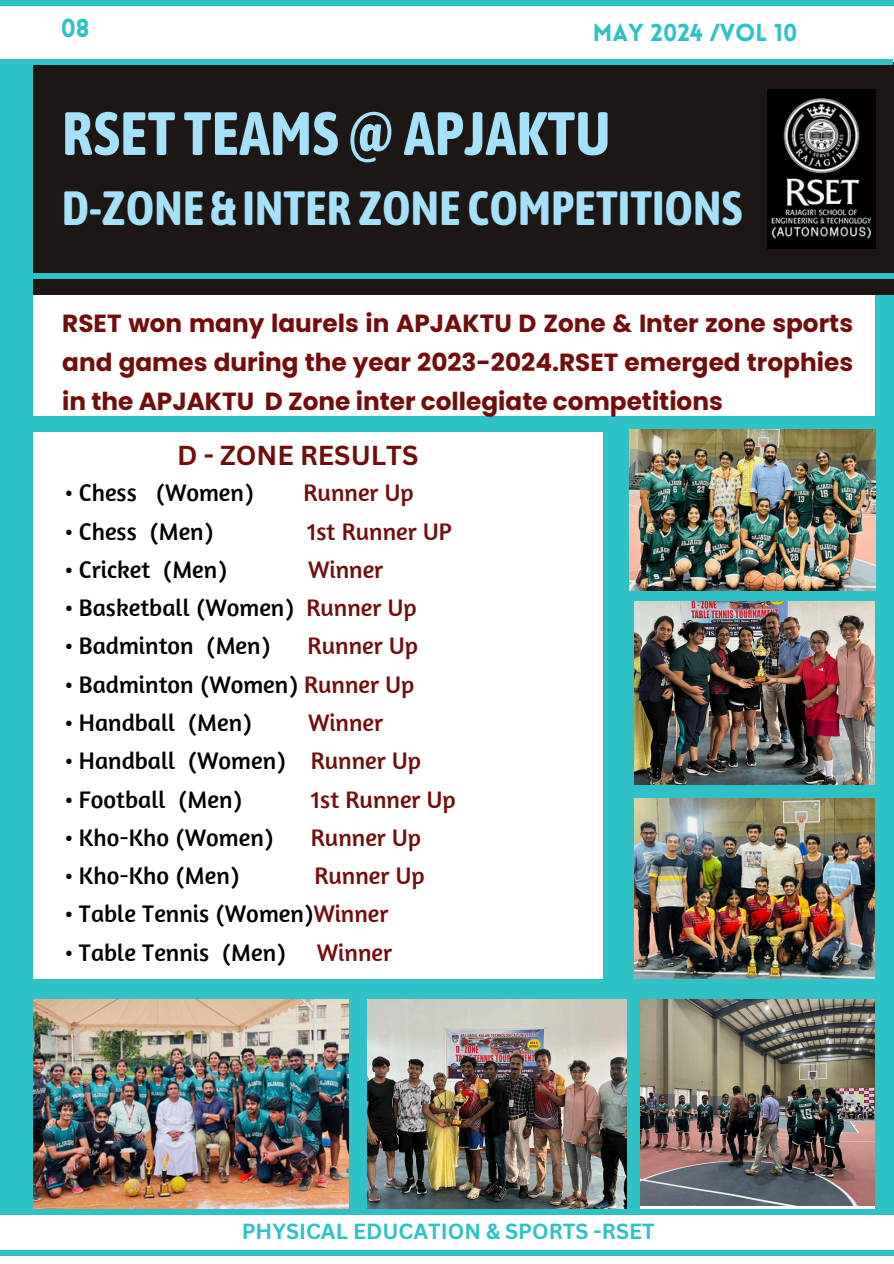
<style>
.page{position:relative;width:894px;height:1264px;background:#fff}
.page>*{position:absolute;margin:0;border:0;box-sizing:border-box;transform-origin:0 0}
.t1{font:700 60.9px "Asap Condensed";color:#a5e1fb}
.t2{font:700 47.85px "Asap Condensed";color:#a5e1fb}
.t3{font:700 26.7px "Canva Sans";color:#720d0d}
.t4{font:900 25.5px "Lovelo";color:#2ec2c6}
.t5{font:700 24.75px/39.3px "Poppins";color:#720d0d;text-align:justify}
.t6{font:24.6px "Amaranth";color:#000}
.t7{font:24.6px "Amaranth";color:#720d0d}
.t8{font:900 24px "Lovelo";color:#2ec2c6}
.t9{font:700 21.3px "Canva Sans";color:#2ec2c6}
.s1{color:#720d0d}
</style>
<div class="page">
<div style="left:0;top:62px;width:893px;height:233px;background:#1c1715"></div>
<div style="left:0;top:0;width:893px;height:6px;background:#2ec2c6"></div>
<div style="left:0;top:59px;width:892px;height:6px;background:#2ec2c6"></div>
<img style="left:767px;top:90px;width:108px;height:158px">
<div style="left:0;top:273px;width:893px;height:6px;background:#2ec2c6"></div>
<div style="left:0;top:1249px;width:893px;height:6px;background:#2ec2c6"></div>
<div style="left:0;top:1208px;width:893px;height:6px;background:#2ec2c6"></div>
<img style="left:32px;top:998px;width:317px;height:210px">
<img style="left:633px;top:601px;width:242px;height:184px">
<img style="left:367px;top:998px;width:260px;height:210px">
<img style="left:639px;top:998px;width:236px;height:207px">
<img style="left:633px;top:797px;width:242px;height:182px">
<div style="left:0;top:416px;width:893px;height:16px;background:#2ec2c6"></div>
<div style="left:0;top:65px;width:32px;height:1146px;background:#2ec2c6"></div>
<div style="left:603px;top:429px;width:30px;height:553px;background:#2ec2c6"></div>
<div style="left:32px;top:979px;width:843px;height:19px;background:#2ec2c6"></div>
<div style="left:628px;top:785px;width:248px;height:12px;background:#2ec2c6"></div>
<div style="left:627px;top:590px;width:259px;height:11px;background:#2ec2c6"></div>
<div style="left:627px;top:982px;width:12px;height:229px;background:#2ec2c6"></div>
<div style="left:349px;top:981px;width:18px;height:227px;background:#2ec2c6"></div>
<div style="left:875px;top:295px;width:18px;height:916px;background:#2ec2c6"></div>
<img style="left:629px;top:429px;width:246px;height:161px">
<p class="t4" style="left:61px;top:18px;width:30px">08</p>
<h4 class="t8" style="left:592px;top:22px;width:206px">MAY 2024 /VOL 10</h4>
<p class="t1" style="left:62px;top:98px;width:550px">RSET TEAMS@APJAKTU</p>
<p class="t2" style="left:62px;top:180px;width:681px">D-ZONE &amp; INTER ZONE COMPETITIONS</p>
<p class="t5" style="left:62px;top:303px;width:792px">RSET won many laurels in APJAKTU D Zone &amp; Inter zone sports and games during the year 2023-2024.RSET emerged trophies in the APJAKTU D Zone inter collegiate competitions</p>
<p class="t3" style="left:177px;top:436px;width:243px">D - ZONE RESULTS</p>
<p class="t6" style="left:65px;top:477px;width:190px">• Chess (Women)</p>
<p class="t7" style="left:303px;top:477px;width:112px">Runner Up</p>
<p class="t6" style="left:65px;top:515px;width:150px">• Chess (Men)</p>
<p class="t7" style="left:307px;top:515px;width:146px">1st Runner UP</p>
<p class="t6" style="left:65px;top:554px;width:163px">• Cricket (Men)</p>
<p class="t7" style="left:308px;top:554px;width:77px">Winner</p>
<p class="t6" style="left:65px;top:592px;width:353px">• Basketball (Women) <span class="s1">Runner Up</span></p>
<p class="t6" style="left:65px;top:630px;width:206px">• Badminton (Men)</p>
<p class="t7" style="left:307px;top:630px;width:112px">Runner Up</p>
<p class="t6" style="left:65px;top:668px;width:351px">• Badminton (Women) <span class="s1">Runner Up</span></p>
<p class="t6" style="left:65px;top:707px;width:188px">• Handball (Men)</p>
<p class="t7" style="left:308px;top:707px;width:77px">Winner</p>
<p class="t6" style="left:65px;top:745px;width:357px">• Handball (Women) <span class="s1">Runner Up</span></p>
<p class="t6" style="left:65px;top:783px;width:178px">• Football (Men)</p>
<p class="t7" style="left:311px;top:783px;width:146px">1st Runner Up</p>
<p class="t6" style="left:65px;top:821px;width:210px">• Kho-Kho (Women)</p>
<p class="t7" style="left:311px;top:821px;width:112px">Runner Up</p>
<p class="t6" style="left:65px;top:860px;width:176px">• Kho-Kho (Men)</p>
<p class="t7" style="left:314px;top:860px;width:112px">Runner Up</p>
<p class="t6" style="left:65px;top:898px;width:325px">• Table Tennis (Women)<span class="s1">Winner</span></p>
<p class="t6" style="left:65px;top:936px;width:222px">• Table Tennis (Men)</p>
<p class="t7" style="left:317px;top:936px;width:77px">Winner</p>
<p class="t9" style="left:242px;top:1216px;width:414px">PHYSICAL EDUCATION &amp; SPORTS -RSET</p>
</div>
